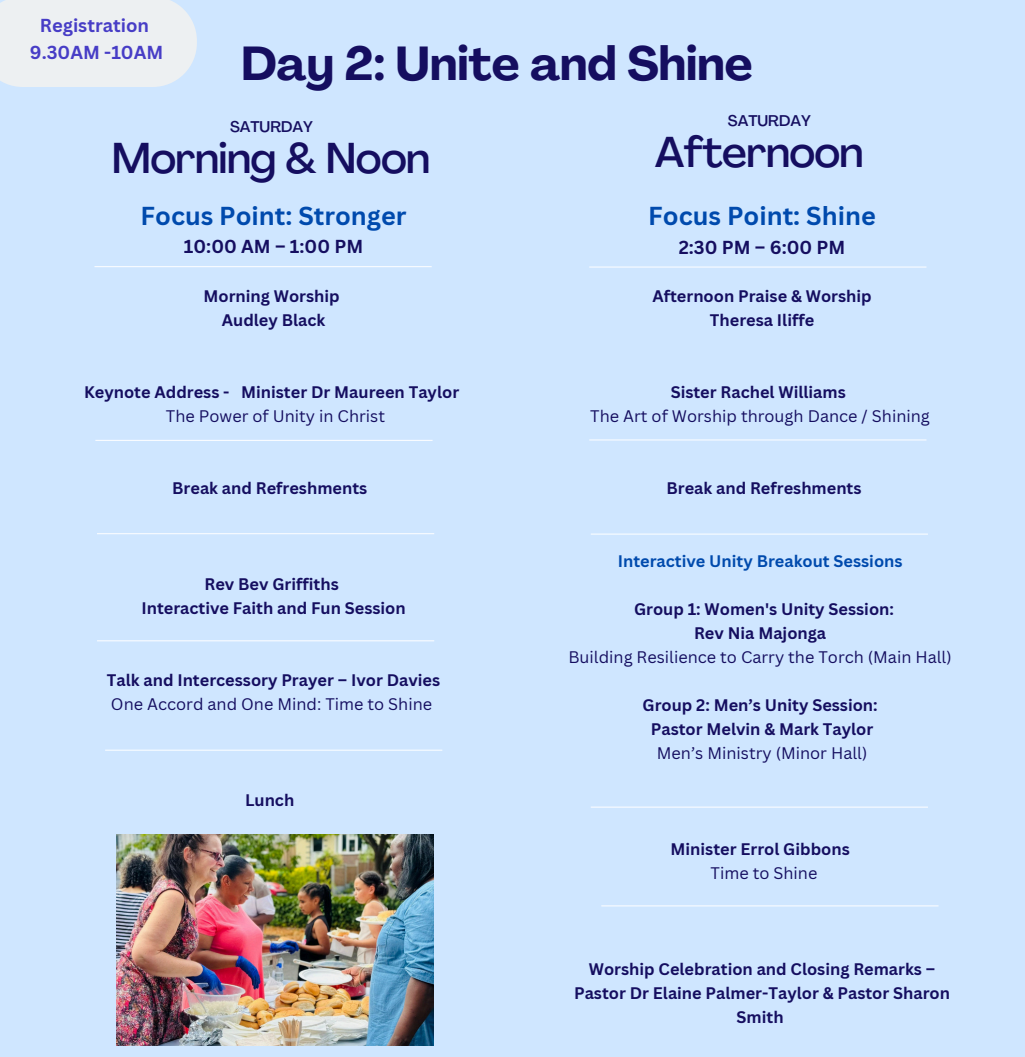
<style>
.page{position:relative;width:1025px;height:1057px;background:#fff}
.page>*{position:absolute;margin:0;border:0;box-sizing:border-box;transform-origin:0 0}
.t1{font:700 47px "Agrandir";color:#150e60}
.t2{font:500 42.6px "Agrandir";letter-spacing:-.015em;color:#150e60}
.t3{font:700 25.3px "Canva Sans";color:#004aad}
.t4{font:700 18.3px "Canva Sans";color:#150e60}
.t5{font:700 18.3px "Canva Sans";color:#473dc6}
.t6{font:700 16.3px/24px "Canva Sans";color:#150e60;text-align:center}
.t7{font:16.3px "Canva Sans";color:#150e60}
.t8{font:700 16.3px "Canva Sans";color:#004aad}
.t9{font:500 15.3px "Agrandir";color:#150e60}
.s1{font-weight:400}
</style>
<div class="page">
<div style="left:0;top:0;width:1024px;height:1057px;background:#cfe6ff"></div>
<hr style="left:94px;top:266px;width:338px;height:1px;background:#fff">
<hr style="left:589px;top:440px;width:337px;height:1px;background:#fff">
<hr style="left:97px;top:533px;width:337px;height:1px;background:#fff">
<hr style="left:589px;top:267px;width:337px;height:1px;background:#fff">
<hr style="left:590px;top:807px;width:338px;height:1px;background:#fff">
<hr style="left:95px;top:440px;width:337px;height:1px;background:#fff">
<hr style="left:97px;top:640px;width:337px;height:1px;background:#fff">
<hr style="left:590px;top:534px;width:338px;height:1px;background:#fff">
<hr style="left:105px;top:750px;width:337px;height:1px;background:#fff">
<hr style="left:601px;top:905px;width:337px;height:1px;background:#fff">
<img style="left:116px;top:834px;width:318px;height:212px">
<div style="left:0;top:0;width:197px;height:87px;background:#edf0f2"></div>
<p class="t5" style="left:40px;top:13px;width:111px">Registration</p>
<p class="t5" style="left:30px;top:40px;width:135px">9.30AM -10AM</p>
<p class="t1" style="left:241px;top:45px;width:513px">Day 2: Unite and Shine</p>
<p class="t9" style="left:230px;top:121px;width:85px">SATURDAY</p>
<p class="t9" style="left:728px;top:114px;width:85px">SATURDAY</p>
<h5 class="t2" style="left:112px;top:141px;width:320px">Morning &amp; Noon</h5>
<h3 class="t3" style="left:141px;top:198px;width:267px">Focus Point: Stronger</h3>
<h3 class="t4" style="left:184px;top:234px;width:181px">10:00 AM – 1:00 PM</h3>
<p class="t6" style="left:203px;top:284px;width:138px">Morning Worship<br>Audley Black</p>
<h1 class="t6" style="left:84px;top:380px;width:376px">Keynote Address - Minister Dr Maureen Taylor</h1>
<h4 class="t7" style="left:166px;top:405px;width:221px">The Power of Unity in Christ</h4>
<h1 class="t6" style="left:172px;top:476px;width:196px">Break and Refreshments</h1>
<h1 class="t6" style="left:204px;top:572px;width:136px">Rev Bev Griffiths</h1>
<h4 class="t6" style="left:141px;top:596px;width:266px">Interactive Faith and Fun Session</h4>
<h4 class="t6" style="left:107px;top:668px;width:335px;text-align:left">Talk and Intercessory Prayer – Ivor Davies<br><span class="s1">One Accord and One Mind: Time to Shine</span></h4>
<h2 class="t6" style="left:245px;top:788px;width:51px">Lunch</h2>
<p class="t2" style="left:655px;top:135px;width:210px">Afternoon</p>
<h5 class="t3" style="left:648px;top:198px;width:229px">Focus Point: Shine</h5>
<h5 class="t4" style="left:678px;top:234px;width:168px">2:30 PM – 6:00 PM</h5>
<p class="t6" style="left:652px;top:284px;width:221px">Afternoon Praise &amp; Worship<br>Theresa Iliffe</p>
<p class="t6" style="left:670px;top:380px;width:177px">Sister Rachel Williams</p>
<h5 class="t7" style="left:590px;top:405px;width:341px">The Art of Worship through Dance / Shining</h5>
<h5 class="t6" style="left:666px;top:476px;width:196px">Break and Refreshments</h5>
<p class="t8" style="left:617px;top:549px;width:286px">Interactive Unity Breakout Sessions</p>
<p class="t6" style="left:634px;top:596px;width:261px">Group 1: Women's Unity Session:</p>
<p class="t6" style="left:694px;top:620px;width:134px">Rev Nia Majonga</p>
<p class="t7" style="left:568px;top:645px;width:385px">Building Resilience to Carry the Torch (Main Hall)</p>
<p class="t6" style="left:642px;top:692px;width:237px">Group 2: Men’s Unity Session:</p>
<h5 class="t6" style="left:650px;top:716px;width:224px">Pastor Melvin &amp; Mark Taylor</h5>
<p class="t7" style="left:657px;top:741px;width:212px">Men’s Ministry (Minor Hall)</p>
<h5 class="t6" style="left:670px;top:836px;width:181px">Minister Errol Gibbons</h5>
<p class="t7" style="left:710px;top:861px;width:108px">Time to Shine</p>
<h5 class="t6" style="left:574px;top:956px;width:377px">Worship Celebration and Closing Remarks –<br>Pastor Dr Elaine Palmer-Taylor &amp; Pastor Sharon<br>Smith</h5>
</div>
